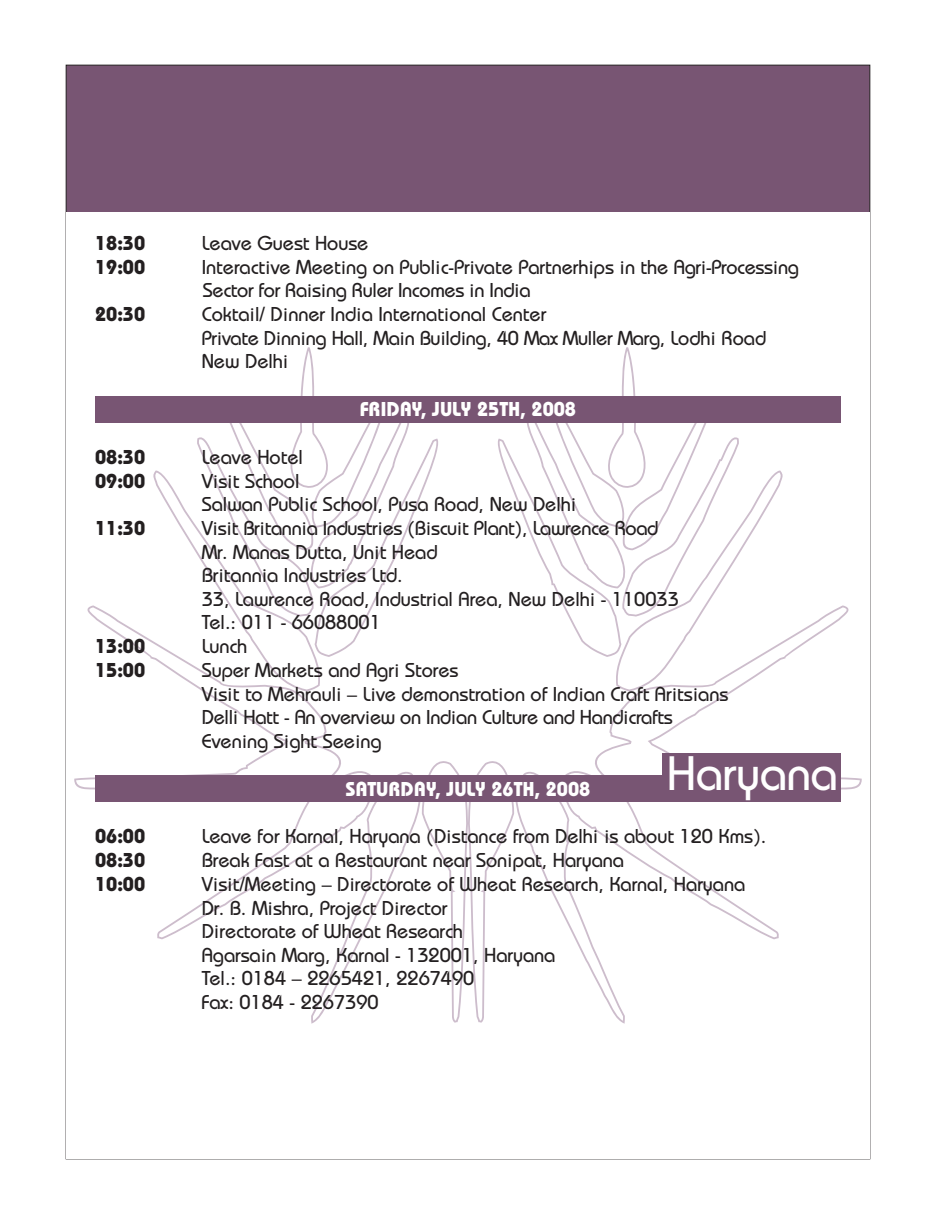
<style>
.page{position:relative;width:936px;height:1224px;background:#fff}
.page>*{position:absolute;margin:0;border:0;box-sizing:border-box;transform-origin:0 0}
.t1{font:48px "Bahamas";color:#fff}
.t2{font:20px/23.4px "Bahamas";color:#231f20}
.t3{font:700 20px "Bahamas";color:#231f20}
.t4{font:700 20px "Bahamas";color:#fff}
</style>
<div class="page">
<div style="left:66px;top:65px;width:804px;height:147px;background:#785573"></div>
<svg style="left:74px;top:347px;width:394px;height:677px"></svg>
<svg style="left:468px;top:347px;width:394px;height:677px"></svg>
<div style="left:95px;top:396px;width:746px;height:27px;background:#785573"></div>
<div style="left:95px;top:775px;width:746px;height:27px;background:#785573"></div>
<div style="left:662px;top:753px;width:179px;height:49px;background:#785573"></div>
<p class="t3" style="left:95px;top:230px;width:52px">18:30</p>
<p class="t2" style="left:202px;top:233px;width:168px">Leave Guest House</p>
<p class="t3" style="left:95px;top:254px;width:52px">19:00</p>
<p class="t2" style="left:202px;top:257px;width:599px">Interactive Meeting on Public-Private Partnerhips in the Agri-Processing<br>Sector for Raising Ruler Incomes in India</p>
<p class="t3" style="left:95px;top:302px;width:52px">20:30</p>
<p class="t2" style="left:202px;top:305px;width:566px">Coktail/ Dinner India International Center<br>Private Dinning Hall, Main Building, 40 Max Muller Marg, Lodhi Road<br>New Delhi</p>
<p class="t4" style="left:360px;top:397px;width:218px">FRIDAY, JULY 25TH, 2008</p>
<p class="t3" style="left:95px;top:444px;width:52px">08:30</p>
<p class="t2" style="left:202px;top:448px;width:103px">Leave Hotel</p>
<p class="t3" style="left:95px;top:468px;width:52px">09:00</p>
<p class="t2" style="left:202px;top:472px;width:376px">Visit School<br>Salwan Public School, Pusa Road, New Delhi</p>
<p class="t3" style="left:95px;top:516px;width:52px">11:30</p>
<p class="t2" style="left:202px;top:519px;width:479px">Visit Britannia Industries (Biscuit Plant), Lawrence Road Mr. Manas Dutta, Unit Head<br>Britannia Industries Ltd.<br>33, Lawrence Road, Industrial Area, New Delhi - 110033<br>Tel.: 011 - 66088001</p>
<p class="t3" style="left:95px;top:634px;width:52px">13:00</p>
<p class="t2" style="left:202px;top:637px;width:47px">Lunch</p>
<p class="t3" style="left:95px;top:658px;width:52px">15:00</p>
<p class="t2" style="left:202px;top:661px;width:528px">Super Markets and Agri Stores<br>Visit to Mehrauli – Live demonstration of Indian Craft Aritsians Delli Hatt - An overview on Indian Culture and Handicrafts Evening Sight Seeing</p>
<p class="t4" style="left:345px;top:776px;width:246px">SATURDAY, JULY 26TH, 2008</p>
<h1 class="t1" style="left:667px;top:744px;width:172px">Haryana</h1>
<p class="t3" style="left:95px;top:824px;width:52px">06:00</p>
<p class="t2" style="left:202px;top:827px;width:566px">Leave for Karnal, Haryana (Distance from Delhi is about 120 Kms).</p>
<p class="t3" style="left:95px;top:848px;width:52px">08:30</p>
<p class="t2" style="left:202px;top:851px;width:424px">Break Fast at a Restaurant near Sonipat, Haryana</p>
<p class="t3" style="left:95px;top:872px;width:52px">10:00</p>
<p class="t2" style="left:202px;top:875px;width:545px">Visit/Meeting – Directorate of Wheat Research, Karnal, Haryana Dr. B. Mishra, Project Director<br>Directorate of Wheat Research<br>Agarsain Marg, Karnal - 132001, Haryana<br>Tel.: 0184 – 2265421, 2267490<br>Fax: 0184 - 2267390</p>
</div>
